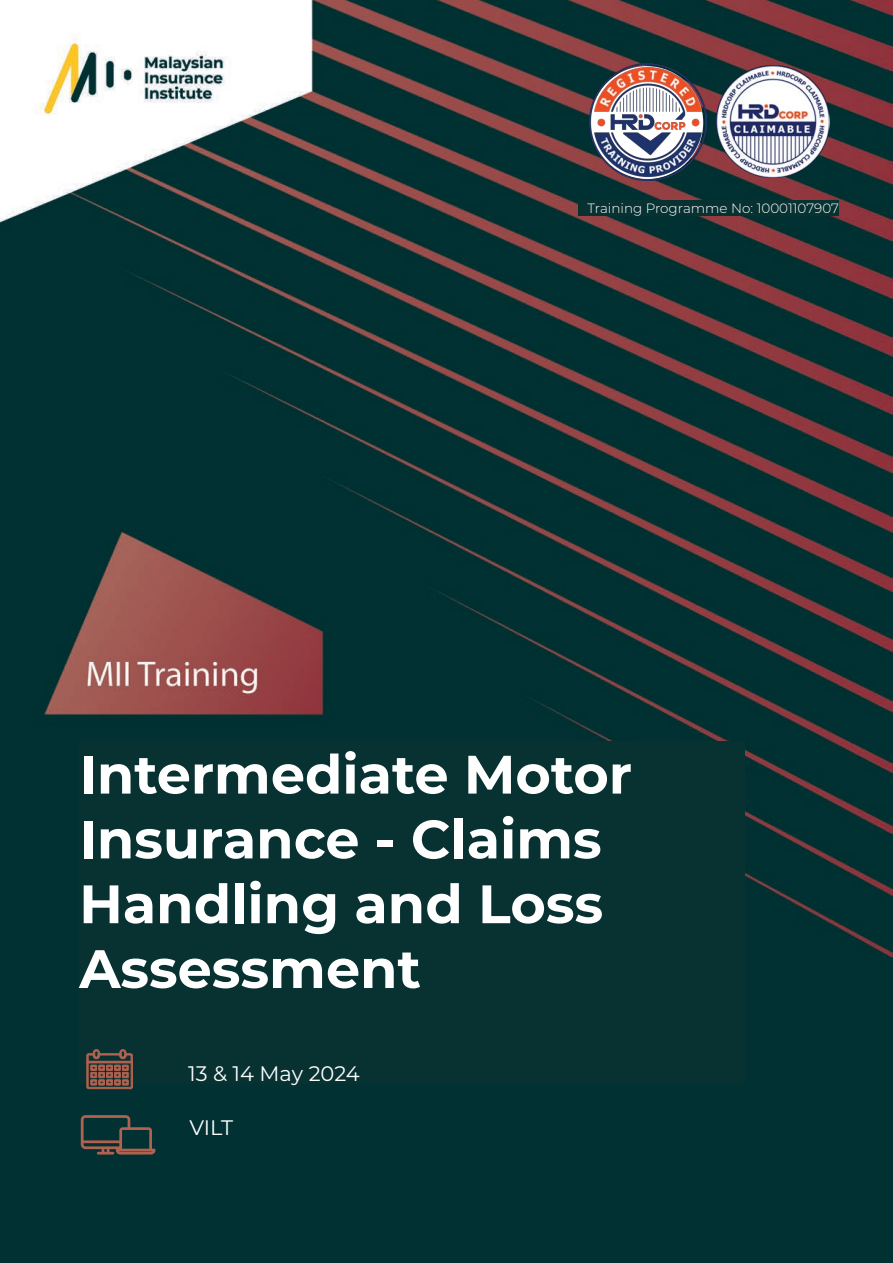
<style>
.page{position:relative;width:893px;height:1263px;background:#fff}
.page>*{position:absolute;margin:0;border:0;box-sizing:border-box;transform-origin:0 0}
.t1{font:700 54px/64.8px "Montserrat";color:#fff}
.t2{font:21px "Montserrat";letter-spacing:-.005em;color:#fff}
.t3{font:300 13.5px "Montserrat";color:#fff}
</style>
<div class="page">
<img style="left:0;top:0;width:893px;height:1263px">
<img style="left:717px;top:66px;width:112px;height:112px">
<img style="left:589px;top:63px;width:117px;height:117px">
<div style="left:578px;top:200px;width:261px;height:15px;background:#083232"></div>
<div style="left:79px;top:741px;width:666px;height:343px;background:#083232"></div>
<svg style="left:81px;top:1115px;width:75px;height:39px"></svg>
<svg style="left:86px;top:1049px;width:47px;height:40px"></svg>
<p class="t3" style="left:587px;top:199px;width:253px">Training Programme No: 10001107907</p>
<p class="t1" style="left:79px;top:739px;width:554px">Intermediate Motor</p>
<p class="t1" style="left:79px;top:804px;width:525px">Insurance - Claims<br>Handling and Loss</p>
<p class="t1" style="left:79px;top:934px;width:343px">Assessment</p>
<p class="t2" style="left:188px;top:1059px;width:173px">13 &amp; 14 May 2024</p>
<p class="t2" style="left:190px;top:1113px;width:45px">VILT</p>
</div>
